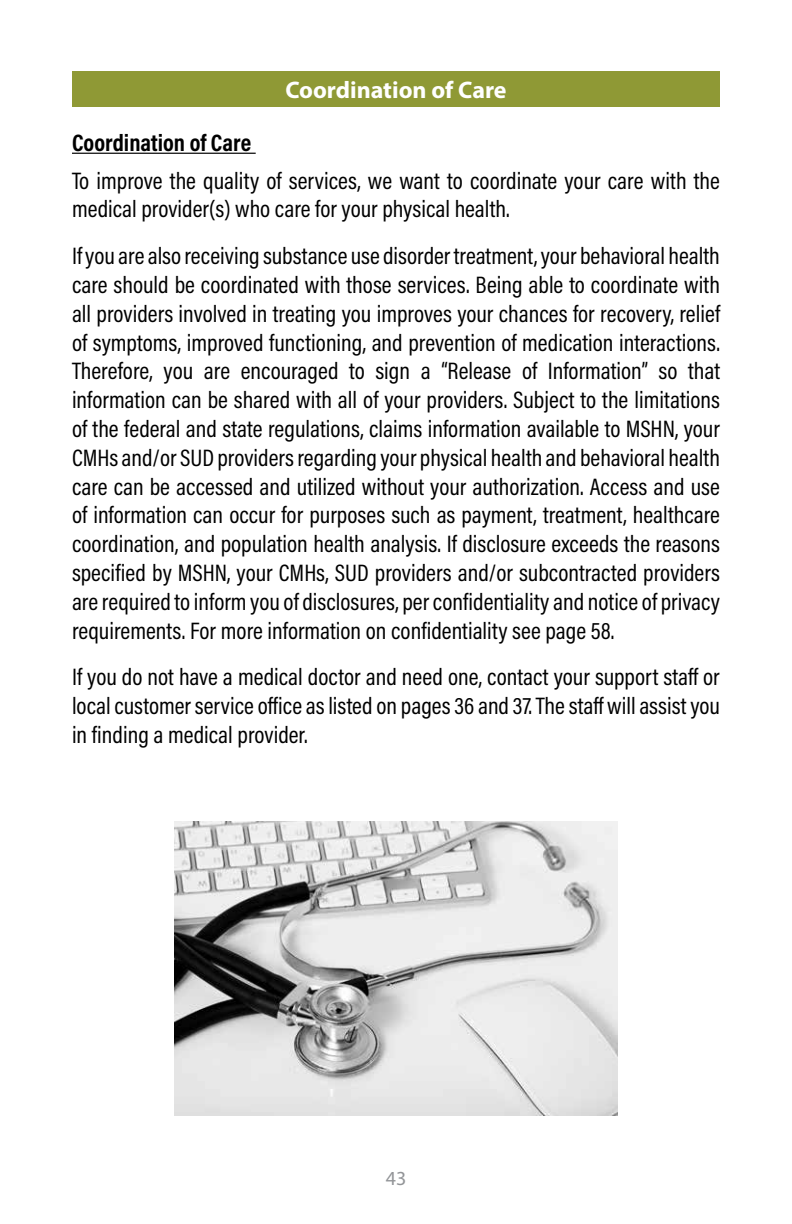
<style>
.page{position:relative;width:792px;height:1224px;background:#fff}
.page>*{position:absolute;margin:0;border:0;box-sizing:border-box;transform-origin:0 0}
.t1{font:24px/28.8px "Acumin Pro Cond";color:#000;text-align:justify}
.t2{font:700 24px "Myriad Pro";color:#fff}
.t3{font:700 24px "Acumin Pro Cond";color:#000}
.t4{font:20px "Myriad Pro";color:#939598}
</style>
<div class="page">
<div style="left:72px;top:71px;width:648px;height:36px;background:#8f9935"></div>
<hr style="left:72px;top:153px;width:184px;height:1px;background:#000">
<img style="left:174px;top:821px;width:444px;height:294px">
<p class="t2" style="left:285px;top:74px;width:223px">Coordination of Care</p>
<p class="t3" style="left:72px;top:127px;width:181px">Coordination of Care</p>
<p class="t1" style="left:72px;top:166px;width:649px">To improve the quality of services, we want to coordinate your care with the medical provider(s) who care for your physical health.</p>
<p class="t1" style="left:72px;top:241px;width:650px">If you are also receiving substance use disorder treatment, your behavioral health care should be coordinated with those services. Being able to coordinate with all providers involved in treating you improves your chances for recovery, relief of symptoms, improved functioning, and prevention of medication interactions.<br>Therefore, you are encouraged to sign a “Release of Information” so that information can be shared with all of your providers. Subject to the limitations of the federal and state regulations, claims information available to MSHN, your CMHs and/or SUD providers regarding your physical health and behavioral health care can be accessed and utilized without your authorization. Access and use of information can occur for purposes such as payment, treatment, healthcare coordination, and population health analysis. If disclosure exceeds the reasons specified by MSHN, your CMHs, SUD providers and/or subcontracted providers are required to inform you of disclosures, per confidentiality and notice of privacy requirements. For more information on confidentiality see page 58.</p>
<p class="t1" style="left:72px;top:662px;width:650px">If you do not have a medical doctor and need one, contact your support staff or local customer service office as listed on pages 36 and 37. The staff will assist you in finding a medical provider.</p>
<p class="t4" style="left:386px;top:1166px;width:22px">43</p>
</div>
